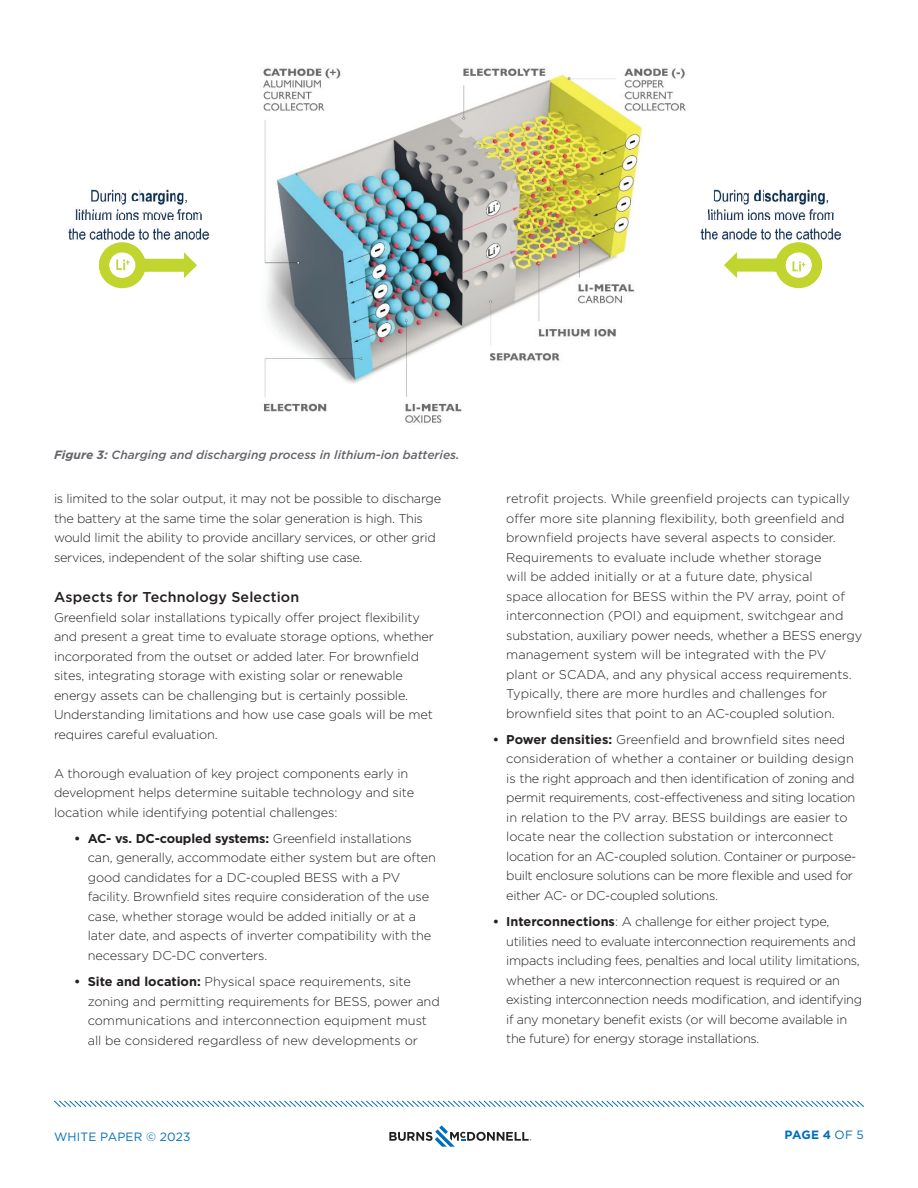
<style>
.page{position:relative;width:918px;height:1188px;background:#fff}
.page>*{position:absolute;margin:0;border:0;box-sizing:border-box;transform-origin:0 0}
.Subhead-Second{font:500 14.25px "Gotham";letter-spacing:.01em;color:#231f20}
.Body_Text{font:300 12.75px/19.5px "Gotham";letter-spacing:-.01em;color:#231f20}
.Caption_-_Figures{font:italic 500 12px "Gotham";color:#64656a}
.t1{font:12px "Gotham";letter-spacing:.015em;color:#006fba}
.t2{font:700 12px "Gotham";color:#006fba}
.s1{font-weight:700}
.s2{font-weight:400}
</style>
<div class="page">
<svg style="left:54px;top:1100px;width:810px;height:7px"></svg>
<svg style="left:389px;top:1125px;width:142px;height:22px"></svg>
<img style="left:263px;top:68px;width:423px;height:355px">
<img style="left:91px;top:189px;width:31px;height:13px">
<img style="left:140px;top:189px;width:43px;height:13px">
<img style="left:122px;top:190px;width:18px;height:12px">
<img style="left:183px;top:193px;width:4px;height:9px">
<img style="left:75px;top:209px;width:122px;height:11px">
<img style="left:81px;top:202px;width:95px;height:12px">
<img style="left:176px;top:202px;width:7px;height:12px">
<img style="left:69px;top:233px;width:128px;height:7px">
<img style="left:68px;top:228px;width:129px;height:5px">
<img style="left:197px;top:233px;width:13px;height:7px">
<img style="left:197px;top:215px;width:12px;height:18px">
<svg style="left:183px;top:202px;width:19px;height:13px"></svg>
<img style="left:714px;top:189px;width:30px;height:13px">
<img style="left:762px;top:189px;width:54px;height:13px">
<img style="left:744px;top:189px;width:17px;height:13px">
<img style="left:816px;top:192px;width:13px;height:10px">
<img style="left:708px;top:214px;width:119px;height:6px">
<img style="left:714px;top:202px;width:114px;height:12px">
<svg style="left:708px;top:209px;width:6px;height:5px"></svg>
<img style="left:701px;top:228px;width:127px;height:12px">
<img style="left:700px;top:228px;width:14px;height:5px">
<img style="left:828px;top:233px;width:14px;height:7px">
<img style="left:828px;top:215px;width:12px;height:18px">
<svg style="left:828px;top:212px;width:6px;height:3px"></svg>
<svg style="left:98px;top:242px;width:99px;height:46px"></svg>
<svg style="left:724px;top:242px;width:98px;height:46px"></svg>
<p class="Caption_-_Figures" style="left:54px;top:447px;width:407px"><span class="s1">Figure 3:</span> Charging and discharging process in lithium-ion batteries.</p>
<p class="Body_Text" style="left:54px;top:489px;width:389px">is limited to the solar output, it may not be possible to discharge the battery at the same time the solar generation is high. This would limit the ability to provide ancillary services, or other grid services, independent of the solar shifting use case.</p>
<p class="Subhead-Second" style="left:54px;top:588px;width:247px">Aspects for Technology Selection</p>
<p class="Body_Text" style="left:54px;top:607px;width:382px">Greenfield solar installations typically offer project flexibility and present a great time to evaluate storage options, whether incorporated from the outset or added later. For brownfield sites, integrating storage with existing solar or renewable energy assets can be challenging but is certainly possible.<br>Understanding limitations and how use case goals will be met requires careful evaluation.</p>
<p class="Body_Text" style="left:54px;top:763px;width:362px">A thorough evaluation of key project components early in development helps determine suitable technology and site location while identifying potential challenges:</p>
<p class="Body_Text" style="left:88px;top:828px;width:350px;text-indent:-14px"><span class="s1">• AC- vs. DC-coupled systems:</span> Greenfield installations can, generally, accommodate either system but are often good candidates for a DC-coupled BESS with a PV facility. Brownfield sites require consideration of the use case, whether storage would be added initially or at a later date, and aspects of inverter compatibility with the necessary DC-DC converters.</p>
<p class="Body_Text" style="left:88px;top:972px;width:354px;text-indent:-14px"><span class="s1">• Site and location:</span> Physical space requirements, site zoning and permitting requirements for BESS, power and communications and interconnection equipment must all be considered regardless of new developments or</p>
<p class="Body_Text" style="left:506px;top:489px;width:358px">retrofit projects. While greenfield projects can typically offer more site planning flexibility, both greenfield and brownfield projects have several aspects to consider.<br>Requirements to evaluate include whether storage<br>will be added initially or at a future date, physical<br>space allocation for BESS within the PV array, point of interconnection (POI) and equipment, switchgear and substation, auxiliary power needs, whether a BESS energy management system will be integrated with the PV<br>plant or SCADA, and any physical access requirements.<br>Typically, there are more hurdles and challenges for brownfield sites that point to an AC-coupled solution.</p>
<p class="Body_Text" style="left:506px;top:729px;width:352px;text-indent:-14px"><span class="s1">• Power densities:</span> Greenfield and brownfield sites need consideration of whether a container or building design is the right approach and then identification of zoning and permit requirements, cost-effectiveness and siting location in relation to the PV array. BESS buildings are easier to locate near the collection substation or interconnect location for an AC-coupled solution. Container or purpose&shy;built enclosure solutions can be more flexible and used for either AC- or DC-coupled solutions.</p>
<p class="Body_Text" style="left:506px;top:912px;width:357px;text-indent:-14px"><span class="s1">• Interconnections</span>: A challenge for either project type, utilities need to evaluate interconnection requirements and impacts including fees, penalties and local utility limitations, whether a new interconnection request is required or an existing interconnection needs modification, and identifying if any monetary benefit exists (or will become available in the future) for energy storage installations.</p>
<p class="t1" style="left:54px;top:1129px;width:138px">WHITE PAPER © 2023</p>
<p class="t2" style="left:784px;top:1127px;width:81px">PAGE 4 <span class="s2">OF 5</span></p>
</div>
